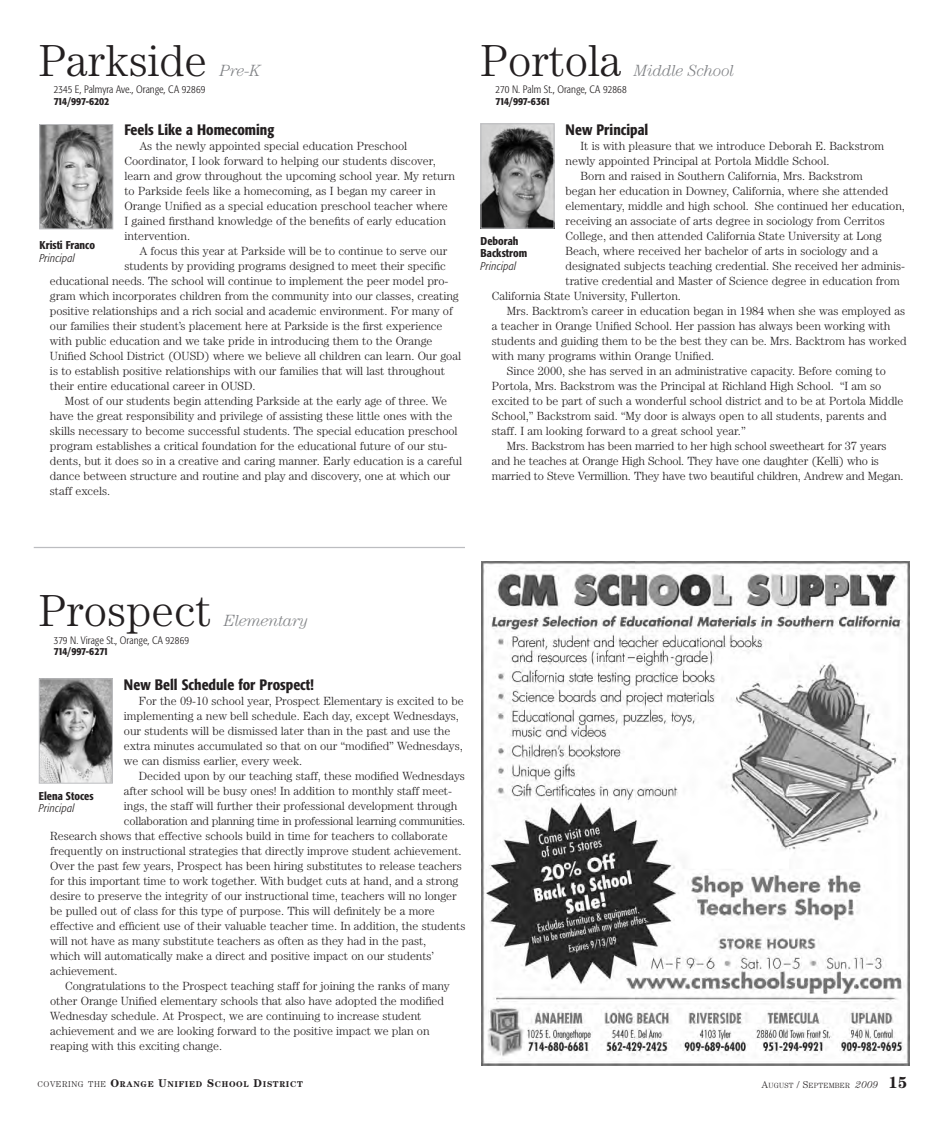
<style>
.page{position:relative;width:945px;height:1125px;background:#fff}
.page>*{position:absolute;margin:0;border:0;box-sizing:border-box;transform-origin:0 0}
.t1{font:300 45px "Century";color:#231f20}
.t2{font:italic 300 16.25px "Century";letter-spacing:-.02em;color:#808285}
.t3{font:500 condensed 15px "Formata";color:#231f20}
.t4{font:300 11.88px/15px "Century";letter-spacing:-.005em;color:#231f20}
.t5{font:500 condensed 11.25px/12.5px "Formata";color:#231f20}
.t6{font:italic 300 condensed 11.25px "Formata";letter-spacing:.02em;color:#231f20}
.t7{font:300 condensed 10.62px "Formata";color:#231f20}
.t8{font:500 condensed 10.62px "Formata";letter-spacing:-.03em;color:#231f20}
.t9{font:500 condensed 10.62px "Formata";letter-spacing:-.01em;color:#231f20}
.t10{font:700 8.5px "Century";letter-spacing:.075em;color:#231f20}
.t11{font:300 7.5px "Century";letter-spacing:.03em;color:#231f20}
.s1{font-weight:300}
.s2{font-size:11.25px}
.s3{font-size:10px}
.s4{font-style:italic;font-size:10px}
.s5{font-weight:700;font-size:16.25px}
</style>
<div class="page">
<img style="left:483px;top:126px;width:69px;height:101px">
<div style="left:481px;top:124px;width:73px;height:105px;border:1px solid #bcbdc0"></div>
<img style="left:41px;top:681px;width:70px;height:101px">
<div style="left:39px;top:679px;width:74px;height:105px;border:1px solid #bcbdc0"></div>
<img style="left:41px;top:126px;width:70px;height:101px">
<div style="left:39px;top:124px;width:74px;height:105px;border:1px solid #bcbdc0"></div>
<hr style="left:34px;top:547px;width:431px;height:1px;background:#bcbdc0">
<img style="left:482px;top:561px;width:427px;height:504px">
<h1 class="t1" style="left:39px;top:45px;width:170px">Parkside</h1>
<h2 class="t2" style="left:220px;top:65px;width:42px">Pre-K</h2>
<h1 class="t1" style="left:481px;top:45px;width:142px">Portola</h1>
<h2 class="t2" style="left:634px;top:65px;width:102px">Middle School</h2>
<p class="t7" style="left:54px;top:86px;width:153px">2345 E, Palmyra Ave., Orange, CA 92869</p>
<p class="t9" style="left:54px;top:97px;width:57px">714/997-6202</p>
<p class="t3" style="left:124px;top:124px;width:151px">Feels Like a Homecoming</p>
<p class="t4" style="left:124px;top:139px;width:332px;text-indent:15px">As the newly appointed special education Preschool Coordinator, I look forward to helping our students discover, learn and grow throughout the upcoming school year. My return to Parkside feels like a homecoming, as I began my career in Orange Unified as a special education preschool teacher where<br>I gained firsthand knowledge of the benefits of early education intervention.</p>
<p class="t4" style="left:139px;top:244px;width:309px">A focus this year at Parkside will be to continue to serve our</p>
<p class="t4" style="left:124px;top:259px;width:323px">students by providing programs designed to meet their specific</p>
<p class="t4" style="left:50px;top:274px;width:400px">educational needs. The school will continue to implement the peer model pro-</p>
<p class="t4" style="left:50px;top:289px;width:410px">gram which incorporates children from the community into our classes, creating</p>
<p class="t4" style="left:50px;top:304px;width:404px">positive relationships and a rich social and academic environment. For many of</p>
<p class="t4" style="left:50px;top:319px;width:394px">our families their student’s placement here at Parkside is the first experience</p>
<p class="t4" style="left:50px;top:334px;width:384px">with public education and we take pride in introducing them to the Orange</p>
<p class="t4" style="left:50px;top:349px;width:413px">Unified School District (OUSD) where we believe all children can learn. Our goal</p>
<p class="t4" style="left:50px;top:364px;width:396px">is to establish positive relationships with our families that will last throughout</p>
<p class="t4" style="left:50px;top:379px;width:207px">their entire educational career in OUSD.</p>
<p class="t4" style="left:65px;top:394px;width:384px">Most of our students begin attending Parkside at the early age of three. We</p>
<p class="t4" style="left:50px;top:409px;width:404px">have the great responsibility and privilege of assisting these little ones with the</p>
<p class="t4" style="left:50px;top:424px;width:409px">skills necessary to become successful students. The special education preschool</p>
<p class="t4" style="left:50px;top:439px;width:399px">program establishes a critical foundation for the educational future of our stu-</p>
<p class="t4" style="left:50px;top:454px;width:414px">dents, but it does so in a creative and caring manner. Early education is a careful</p>
<p class="t4" style="left:50px;top:469px;width:402px">dance between structure and routine and play and discovery, one at which our</p>
<p class="t4" style="left:50px;top:484px;width:62px">staff excels.</p>
<p class="t5" style="left:39px;top:240px;width:57px">Kristi Franco</p>
<p class="t6" style="left:39px;top:253px;width:37px">Principal</p>
<p class="t7" style="left:496px;top:86px;width:133px">270 N. Palm St., Orange, CA 92868</p>
<p class="t8" style="left:496px;top:97px;width:56px">714/997-6361</p>
<p class="t3" style="left:566px;top:124px;width:84px">New Principal</p>
<p class="t4" style="left:581px;top:139px;width:305px">It is with pleasure that we introduce Deborah E. Backstrom</p>
<p class="t4" style="left:566px;top:154px;width:265px">newly appointed Principal at Portola Middle School.</p>
<p class="t4" style="left:581px;top:169px;width:284px">Born and raised in Southern California, Mrs. Backstrom</p>
<p class="t4" style="left:566px;top:184px;width:324px">began her education in Downey, California, where she attended</p>
<p class="t4" style="left:566px;top:199px;width:341px">elementary, middle and high school. She continued her education,</p>
<p class="t4" style="left:566px;top:214px;width:321px">receiving an associate of arts degree in sociology from Cerritos</p>
<p class="t4" style="left:566px;top:229px;width:318px">College, and then attended California State University at Long</p>
<p class="t4" style="left:566px;top:244px;width:314px">Beach, where received her bachelor of arts in sociology and a</p>
<p class="t4" style="left:566px;top:259px;width:341px">designated subjects teaching credential. She received her adminis-</p>
<p class="t4" style="left:566px;top:274px;width:336px">trative credential and Master of Science degree in education from</p>
<p class="t4" style="left:492px;top:289px;width:191px">California State University, Fullerton.</p>
<p class="t4" style="left:507px;top:304px;width:400px">Mrs. Backtrom’s career in education began in 1984 when she was employed as</p>
<p class="t4" style="left:492px;top:319px;width:400px">a teacher in Orange Unified School. Her passion has always been working with</p>
<p class="t4" style="left:492px;top:334px;width:416px">students and guiding them to be the best they can be. Mrs. Backtrom has worked</p>
<p class="t4" style="left:492px;top:349px;width:224px">with many programs within Orange Unified.</p>
<p class="t4" style="left:507px;top:364px;width:381px">Since 2000, she has served in an administrative capacity. Before coming to</p>
<p class="t4" style="left:492px;top:379px;width:391px">Portola, Mrs. Backstrom was the Principal at Richland High School. “I am so</p>
<p class="t4" style="left:492px;top:394px;width:413px">excited to be part of such a wonderful school district and to be at Portola Middle</p>
<p class="t4" style="left:492px;top:409px;width:396px">School,” Backstrom said. “My door is always open to all students, parents and</p>
<p class="t4" style="left:492px;top:424px;width:255px">staff. I am looking forward to a great school year.”</p>
<p class="t4" style="left:507px;top:439px;width:381px">Mrs. Backstrom has been married to her high school sweetheart for 37 years</p>
<p class="t4" style="left:492px;top:454px;width:389px">and he teaches at Orange High School. They have one daughter (Kelli) who is</p>
<p class="t4" style="left:492px;top:469px;width:413px">married to Steve Vermillion. They have two beautiful children, Andrew and Megan.</p>
<p class="t5" style="left:481px;top:235px;width:48px">Deborah<br>Backstrom</p>
<p class="t6" style="left:481px;top:261px;width:37px">Principal</p>
<h1 class="t1" style="left:39px;top:595px;width:174px">Prospect</h1>
<h2 class="t2" style="left:224px;top:615px;width:86px">Elementary</h2>
<p class="t7" style="left:54px;top:636px;width:137px">379 N. Virage St., Orange, CA 92869</p>
<p class="t8" style="left:54px;top:647px;width:56px">714/997-6271</p>
<p class="t3" style="left:124px;top:679px;width:192px">New Bell Schedule for Prospect!</p>
<p class="t4" style="left:124px;top:694px;width:341px;text-indent:15px">For the 09-10 school year, Prospect Elementary is excited to be implementing a new bell schedule. Each day, except Wednesdays, our students will be dismissed later than in the past and use the extra minutes accumulated so that on our “modified” Wednesdays, we can dismiss earlier, every week.</p>
<p class="t4" style="left:139px;top:769px;width:328px">Decided upon by our teaching staff, these modified Wednesdays</p>
<p class="t4" style="left:124px;top:784px;width:330px">after school will be busy ones! In addition to monthly staff meet-</p>
<p class="t4" style="left:124px;top:799px;width:335px">ings, the staff will further their professional development through</p>
<p class="t4" style="left:124px;top:814px;width:343px">collaboration and planning time in professional learning communities.</p>
<p class="t4" style="left:50px;top:829px;width:399px">Research shows that effective schools build in time for teachers to collaborate</p>
<p class="t4" style="left:50px;top:844px;width:413px">frequently on instructional strategies that directly improve student achievement.</p>
<p class="t4" style="left:50px;top:859px;width:413px">Over the past few years, Prospect has been hiring substitutes to release teachers</p>
<p class="t4" style="left:50px;top:874px;width:410px">for this important time to work together. With budget cuts at hand, and a strong</p>
<p class="t4" style="left:50px;top:889px;width:408px">desire to preserve the integrity of our instructional time, teachers will no longer</p>
<p class="t4" style="left:50px;top:904px;width:386px">be pulled out of class for this type of purpose. This will definitely be a more</p>
<p class="t4" style="left:50px;top:919px;width:417px">effective and efficient use of their valuable teacher time. In addition, the students</p>
<p class="t4" style="left:50px;top:934px;width:378px">will not have as many substitute teachers as often as they had in the past,</p>
<p class="t4" style="left:50px;top:949px;width:385px">which will automatically make a direct and positive impact on our students’</p>
<p class="t4" style="left:50px;top:964px;width:69px">achievement.</p>
<p class="t4" style="left:65px;top:979px;width:386px">Congratulations to the Prospect teaching staff for joining the ranks of many</p>
<p class="t4" style="left:50px;top:994px;width:395px">other Orange Unified elementary schools that also have adopted the modified</p>
<p class="t4" style="left:50px;top:1009px;width:373px">Wednesday schedule. At Prospect, we are continuing to increase student</p>
<p class="t4" style="left:50px;top:1024px;width:381px">achievement and we are looking forward to the positive impact we plan on</p>
<p class="t4" style="left:50px;top:1039px;width:173px">reaping with this exciting change.</p>
<p class="t5" style="left:39px;top:790px;width:56px">Elena Stoces</p>
<p class="t6" style="left:39px;top:804px;width:37px">Principal</p>
<p class="t10" style="left:38px;top:1081px;width:267px"><span class="s1">COVERING THE</span> <span class="s2">O</span>RANGE <span class="s2">U</span>NIFIED <span class="s2">S</span>CHOOL <span class="s2">D</span>ISTRICT</p>
<p class="t11" style="left:762px;top:1083px;width:147px"><span class="s3">A</span>UGUST <span class="s3">/ S</span>EPTEMBER <span class="s4">2009</span> <span class="s5">15</span></p>
</div>
